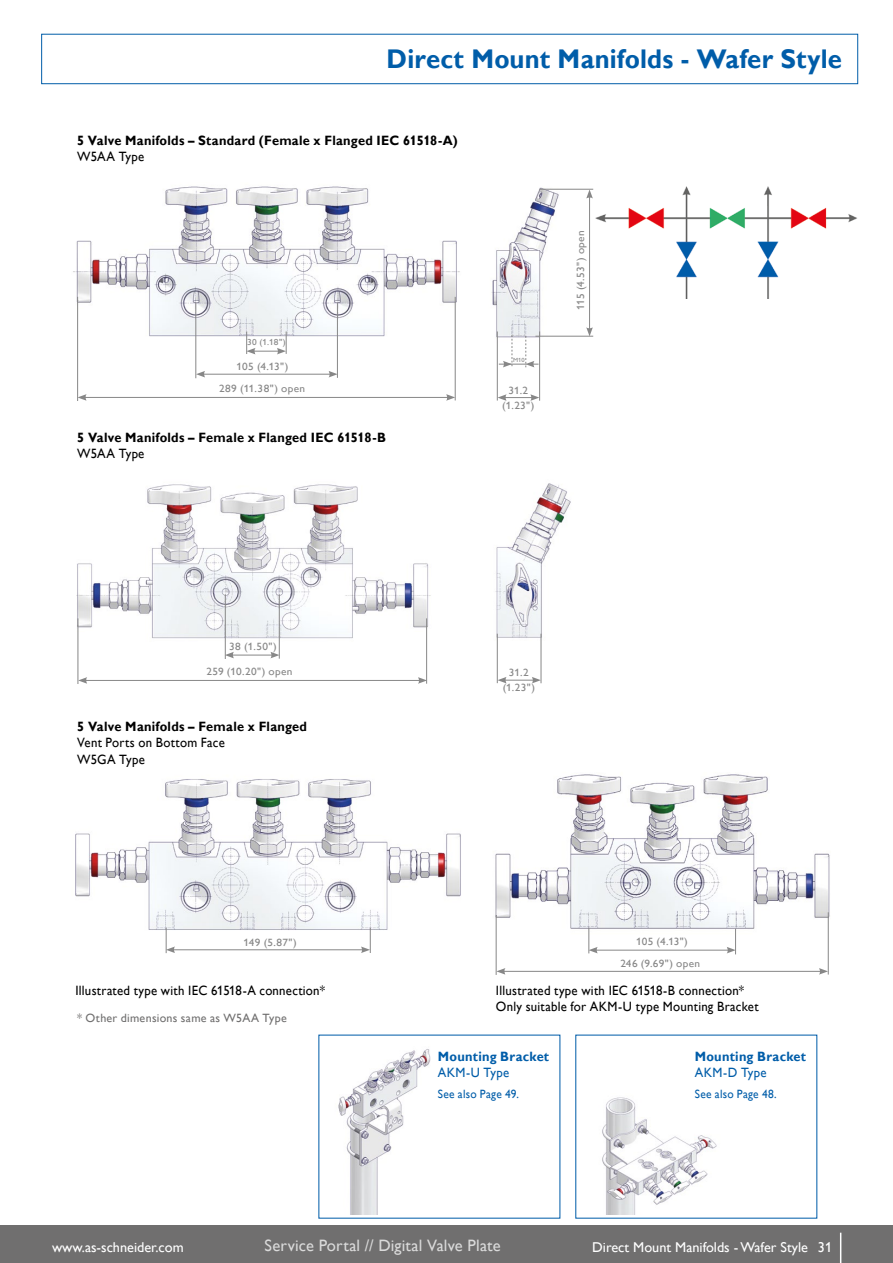
<style>
.page{position:relative;width:893px;height:1263px;background:#fff}
.page>*{position:absolute;margin:0;border:0;box-sizing:border-box;transform-origin:0 0}
.t1{font:700 27px "Gill Alt One";letter-spacing:.005em;color:#005da9;scale:.95 1}
.t2{font:16.5px "Gill Alt One";letter-spacing:.01em;color:#dadada}
.t3{font:14.25px "Gill Alt One";color:#fff}
.t4{font:13.5px/16.5px "Gill Alt One";letter-spacing:.02em;color:#000;scale:.95 1}
.t5{font:700 13.5px "Gill Alt One";letter-spacing:.02em;color:#000;scale:.95 1}
.t6{font:700 13.5px "Gill Alt One";letter-spacing:.02em;color:#005da9;scale:.95 1}
.t7{font:13.5px "Gill Alt One";letter-spacing:.025em;color:#005da9;scale:.95 1}
.t8{font:12px "Gill Alt One";letter-spacing:.025em;color:#706f6f}
.t9{font:12px "Gill Alt One";letter-spacing:.025em;color:#005da9;scale:.95 1}
.t10{font:10.5px/15px "Gill Alt One";letter-spacing:.025em;color:#878787;text-align:center;scale:1.08 1}
.t11{font:8.7px "Gill Alt One";color:#878787;scale:1.07 1}
.t12{font:6px "Gill Alt One";color:#878787;scale:1.08 1}
</style>
<div class="page">
<div style="left:41px;top:34px;width:817px;height:50px;border:1px solid #005da9"></div>
<img style="left:75px;top:779px;width:386px;height:157px">
<hr style="left:173px;top:949px;width:190px;height:1px;background:#878787">
<svg style="left:361px;top:927px;width:10px;height:26px"></svg>
<svg style="left:166px;top:927px;width:9px;height:26px"></svg>
<img style="left:495px;top:774px;width:335px;height:171px">
<hr style="left:828px;top:912px;width:1px;height:62px;background:#878787">
<hr style="left:503px;top:971px;width:318px;height:1px;background:#878787">
<svg style="left:497px;top:968px;width:8px;height:7px"></svg>
<svg style="left:819px;top:968px;width:9px;height:7px"></svg>
<hr style="left:496px;top:915px;width:1px;height:60px;background:#878787">
<hr style="left:595px;top:950px;width:134px;height:1px;background:#878787">
<svg style="left:727px;top:929px;width:9px;height:25px"></svg>
<svg style="left:589px;top:927px;width:9px;height:26px"></svg>
<img style="left:73px;top:186px;width:387px;height:159px">
<img style="left:595px;top:186px;width:262px;height:112px">
<img style="left:491px;top:187px;width:69px;height:156px">
<hr style="left:455px;top:297px;width:1px;height:103px;background:#878787">
<hr style="left:84px;top:397px;width:365px;height:1px;background:#878787">
<svg style="left:78px;top:394px;width:9px;height:7px"></svg>
<svg style="left:446px;top:394px;width:9px;height:7px"></svg>
<hr style="left:77px;top:297px;width:1px;height:104px;background:#878787">
<svg style="left:246px;top:331px;width:41px;height:23px"></svg>
<hr style="left:337px;top:302px;width:1px;height:76px;background:#878787">
<hr style="left:203px;top:374px;width:128px;height:1px;background:#878787">
<svg style="left:197px;top:371px;width:8px;height:6px"></svg>
<svg style="left:329px;top:371px;width:8px;height:6px"></svg>
<hr style="left:196px;top:302px;width:1px;height:76px;background:#878787">
<hr style="left:539px;top:331px;width:1px;height:70px;background:#878787">
<svg style="left:497px;top:394px;width:42px;height:7px"></svg>
<hr style="left:497px;top:331px;width:1px;height:69px;background:#878787">
<svg style="left:499px;top:335px;width:40px;height:32px"></svg>
<hr style="left:589px;top:196px;width:1px;height:134px;background:#878787">
<svg style="left:586px;top:327px;width:7px;height:9px"></svg>
<svg style="left:586px;top:190px;width:7px;height:9px"></svg>
<hr style="left:535px;top:336px;width:58px;height:1px;background:#878787">
<img style="left:77px;top:484px;width:354px;height:160px">
<hr style="left:426px;top:618px;width:1px;height:66px;background:#878787">
<hr style="left:85px;top:680px;width:335px;height:1px;background:#878787">
<svg style="left:79px;top:677px;width:8px;height:7px"></svg>
<svg style="left:418px;top:677px;width:9px;height:7px"></svg>
<hr style="left:78px;top:618px;width:1px;height:66px;background:#878787">
<hr style="left:279px;top:594px;width:1px;height:65px;background:#878787">
<hr style="left:231px;top:655px;width:42px;height:1px;background:#878787">
<svg style="left:226px;top:652px;width:8px;height:6px"></svg>
<svg style="left:270px;top:652px;width:9px;height:6px"></svg>
<hr style="left:225px;top:594px;width:1px;height:65px;background:#878787">
<img style="left:495px;top:483px;width:76px;height:160px">
<hr style="left:541px;top:634px;width:1px;height:49px;background:#878787">
<hr style="left:504px;top:680px;width:30px;height:1px;background:#878787">
<svg style="left:498px;top:677px;width:9px;height:6px"></svg>
<svg style="left:532px;top:677px;width:9px;height:6px"></svg>
<hr style="left:497px;top:634px;width:1px;height:49px;background:#878787">
<img style="left:602px;top:1097px;width:115px;height:117px">
<img style="left:338px;top:1049px;width:93px;height:165px">
<hr style="left:539px;top:189px;width:54px;height:1px;background:#878787">
<div style="left:0;top:1225px;width:893px;height:38px;background:#706f6f"></div>
<hr style="left:840px;top:1233px;width:1px;height:30px;background:#fff">
<h1 class="t1" style="left:387px;top:43px;width:481px">Direct Mount Manifolds - Wafer Style</h1>
<p class="t5" style="left:77px;top:132px;width:402px">5 Valve Manifolds – Standard (Female x Flanged IEC 61518-A)</p>
<p class="t4" style="left:77px;top:148px;width:72px">W5AA Type</p>
<p class="t11" style="left:247px;top:337px;width:38px">30 (1.18")</p>
<p class="t10" style="left:236px;top:359px;width:50px">105 (4.13")</p>
<p class="t10" style="left:219px;top:381px;width:81px">289 (11.38") open</p>
<p class="t5" style="left:77px;top:429px;width:327px">5 Valve Manifolds – Female x Flanged IEC 61518-B</p>
<p class="t4" style="left:77px;top:445px;width:72px">W5AA Type</p>
<p class="t12" style="left:513px;top:357px;width:12px">M10</p>
<p class="t10" style="left:502px;top:383px;width:31px">31.2 (1.23")</p>
<p class="t10" style="left:573px;top:310px;width:75px;rotate:-90deg">115 (4.53") open</p>
<p class="t10" style="left:229px;top:638px;width:45px">38 (1.50")</p>
<p class="t10" style="left:206px;top:664px;width:81px">259 (10.20") open</p>
<p class="t5" style="left:77px;top:718px;width:243px">5 Valve Manifolds – Female x Flanged</p>
<p class="t4" style="left:77px;top:734px;width:157px">Vent Ports on Bottom Face<br>W5GA Type</p>
<p class="t10" style="left:243px;top:934px;width:51px">149 (5.87")</p>
<p class="t4" style="left:75px;top:982px;width:264px">Illustrated type with IEC 61518-A connection*</p>
<p class="t8" style="left:77px;top:1011px;width:211px">* Other dimensions same as W5AA Type</p>
<p class="t10" style="left:503px;top:665px;width:31px">31.2 (1.23")</p>
<p class="t10" style="left:636px;top:934px;width:50px">105 (4.13")</p>
<p class="t4" style="left:496px;top:982px;width:278px">Illustrated type with IEC 61518-B connection*<br>Only suitable for AKM-U type Mounting Bracket</p>
<p class="t10" style="left:620px;top:956px;width:75px">246 (9.69") open</p>
<p class="t6" style="left:438px;top:1048px;width:119px">Mounting Bracket</p>
<p class="t7" style="left:438px;top:1065px;width:77px">AKM-U Type</p>
<p class="t9" style="left:438px;top:1087px;width:87px">See also Page 49.</p>
<p class="t6" style="left:695px;top:1048px;width:119px">Mounting Bracket</p>
<p class="t7" style="left:695px;top:1065px;width:77px">AKM-D Type</p>
<p class="t9" style="left:695px;top:1087px;width:88px">See also Page 48.</p>
<p class="t3" style="left:52px;top:1238px;width:133px">www.as-schneider.com</p>
<p class="t2" style="left:265px;top:1236px;width:238px">Service Portal // Digital Valve Plate</p>
<p class="t3" style="left:592px;top:1239px;width:241px">Direct Mount Manifolds - Wafer Style 31</p>
</div>
